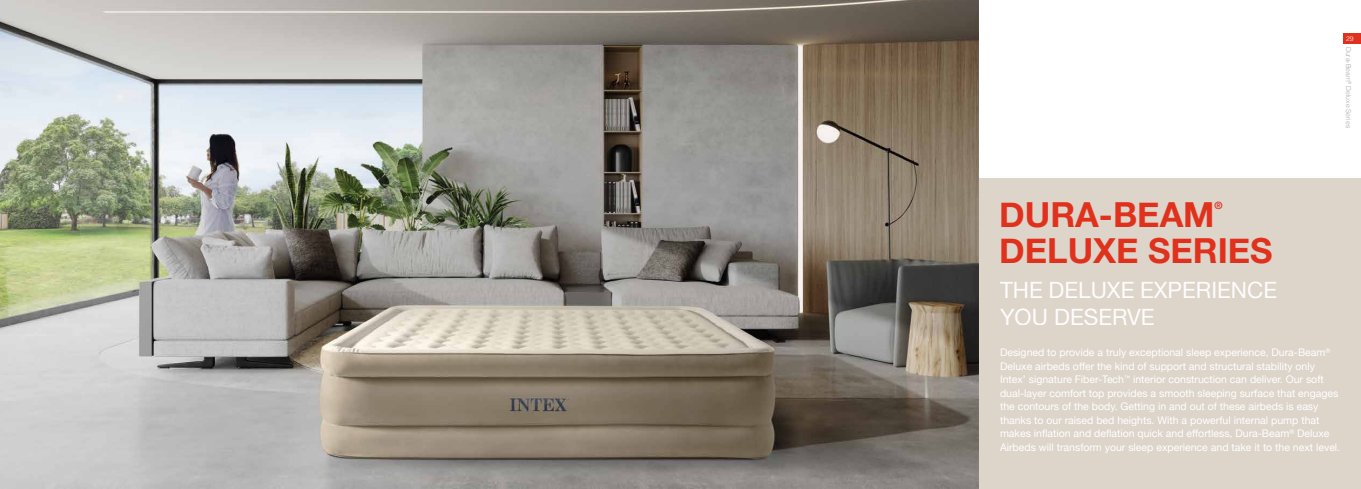
<style>
.page{position:relative;width:1361px;height:489px;background:#fff}
.page>*{position:absolute;margin:0;border:0;box-sizing:border-box;transform-origin:0 0}
.t1{font:700 34.5px "Helvetica Neue";color:#e0311d}
.t2{font:22.5px/27px "Helvetica Neue";color:#fff}
.t3{font:10.5px/13.5px "Helvetica Neue";color:#fff}
.t4{font:700 10.05px "Helvetica Neue";color:#e0311d}
.t5{font:300 6.75px "Helvetica";color:#a8a8a7}
.t6{font:300 6.75px "Helvetica";color:#fff}
</style>
<div class="page">
<div style="left:931px;top:178px;width:430px;height:311px;background:#ddd4ca"></div>
<div style="left:1343px;top:33px;width:18px;height:11px;background:#e0311d"></div>
<img style="left:0;top:0;width:978px;height:489px">
<p class="t6" style="left:1346px;top:33px;width:9px">29</p>
<p class="t5" style="left:1354px;top:47px;width:83px;rotate:90deg">Dura-Beam<sup>®</sup> Deluxe Series</p>
<h1 class="t1" style="left:999px;top:188px;width:217px">DURA-BEAM</h1>
<p class="t4" style="left:1214px;top:198px;width:10px">®</p>
<h1 class="t1" style="left:999px;top:224px;width:275px">DELUXE SERIES</h1>
<h2 class="t2" style="left:1000px;top:277px;width:279px">THE DELUXE EXPERIENCE<br>YOU DESERVE</h2>
<p class="t3" style="left:1000px;top:346px;width:342px">Designed to provide a truly exceptional sleep experience, Dura-Beam<sup>® </sup>Deluxe airbeds offer the kind of support and structural stability only Intex’ signature Fiber-Tech<sup>™</sup> interior construction can deliver. Our soft dual-layer comfort top provides a smooth sleeping surface that engages the contours of the body. Getting in and out of these airbeds is easy thanks to our raised bed heights. With a powerful internal pump that makes inflation and deflation quick and effortless, Dura-Beam<sup>®</sup> Deluxe Airbeds will transform your sleep experience and take it to the next level.</p>
</div>
